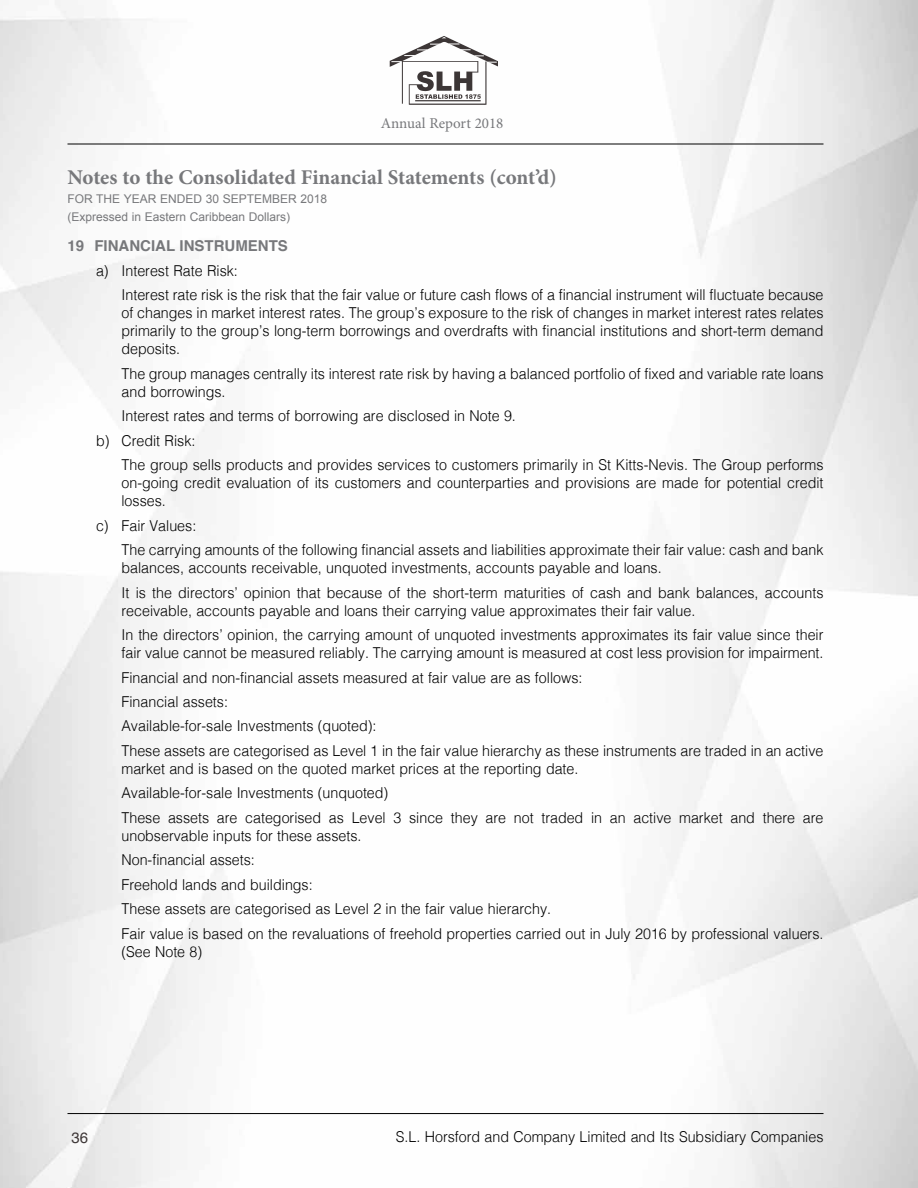
<style>
.page{position:relative;width:918px;height:1188px;background:#fff}
.page>*{position:absolute;margin:0;border:0;box-sizing:border-box;transform-origin:0 0}
.t1{font:700 21px "Minion Pro";color:#77787b}
.t2{font:300 15px/24.5px "Helvetica";color:#000;scale:.95 1}
.t3{font:700 15px "Helvetica";color:#77787b}
.t4{font:15px "Minion Pro";color:#77787b}
.t5{font:15px "Helvetica";color:#3e3737}
.t6{font:12px/18px "Arial";color:#77787b}
</style>
<div class="page">
<svg style="left:390px;top:36px;width:108px;height:69px"></svg>
<hr style="left:68px;top:144px;width:756px;height:1px;background:#000">
<hr style="left:68px;top:1113px;width:756px;height:1px;background:#000">
<p class="t4" style="left:381px;top:113px;width:124px">Annual Report 2018</p>
<h1 class="t1" style="left:68px;top:163px;width:491px">Notes to the Consolidated Financial Statements (cont’d)</h1>
<p class="t6" style="left:68px;top:190px;width:261px">FOR THE YEAR ENDED 30 SEPTEMBER 2018 (Expressed in Eastern Caribbean Dollars)</p>
<p class="t3" style="left:68px;top:234px;width:222px">19 FINANCIAL INSTRUMENTS</p>
<p class="t2" style="left:121px;top:257px;width:740px;text-indent:-25px">a) Interest Rate Risk:<br>Interest rate risk is the risk that the fair value or future cash flows of a financial instrument will fluctuate because</p>
<p class="t2" style="left:121px;top:303px;width:740px;line-height:18px;text-align:justify">of changes in market interest rates. The group’s exposure to the risk of changes in market interest rates relates primarily to the group’s long-term borrowings and overdrafts with financial institutions and short-term demand deposits.</p>
<p class="t2" style="left:121px;top:363px;width:740px;line-height:18px">The group manages centrally its interest rate risk by having a balanced portfolio of fixed and variable rate loans and borrowings.</p>
<p class="t2" style="left:96px;top:403px;width:444px;text-indent:25px">Interest rates and terms of borrowing are disclosed in Note 9. b) Credit Risk:</p>
<p class="t2" style="left:121px;top:455px;width:741px;line-height:18px;text-align:justify">The group sells products and provides services to customers primarily in St Kitts-Nevis. The Group performs on-going credit evaluation of its customers and counterparties and provisions are made for potential credit losses.</p>
<p class="t2" style="left:121px;top:512px;width:741px;text-indent:-25px">c) Fair Values:<br>The carrying amounts of the following financial assets and liabilities approximate their fair value: cash and bank</p>
<p class="t2" style="left:121px;top:554px;width:740px">balances, accounts receivable, unquoted investments, accounts payable and loans.<br>It is the directors’ opinion that because of the short-term maturities of cash and bank balances, accounts</p>
<p class="t2" style="left:121px;top:597px;width:740px">receivable, accounts payable and loans their carrying value approximates their fair value.<br>In the directors’ opinion, the carrying amount of unquoted investments approximates its fair value since their</p>
<p class="t2" style="left:121px;top:639px;width:741px">fair value cannot be measured reliably. The carrying amount is measured at cost less provision for impairment.<br>Financial and non-financial assets measured at fair value are as follows:<br>Financial assets:<br>Available-for-sale Investments (quoted):<br>These assets are categorised as Level 1 in the fair value hierarchy as these instruments are traded in an active</p>
<p class="t2" style="left:121px;top:755px;width:740px">market and is based on the quoted market prices at the reporting date.<br>Available-for-sale Investments (unquoted)<br>These assets are categorised as Level 3 since they are not traded in an active market and there are</p>
<p class="t2" style="left:121px;top:822px;width:740px">unobservable inputs for these assets.<br>Non-financial assets:<br>Freehold lands and buildings:<br>These assets are categorised as Level 2 in the fair value hierarchy.<br>Fair value is based on the revaluations of freehold properties carried out in July 2016 by professional valuers.</p>
<p class="t2" style="left:121px;top:938px;width:87px">(See Note 8)</p>
<p class="t5" style="left:72px;top:1126px;width:18px">36</p>
<p class="t2" style="left:396px;top:1124px;width:452px">S.L. Horsford and Company Limited and Its Subsidiary Companies</p>
</div>
